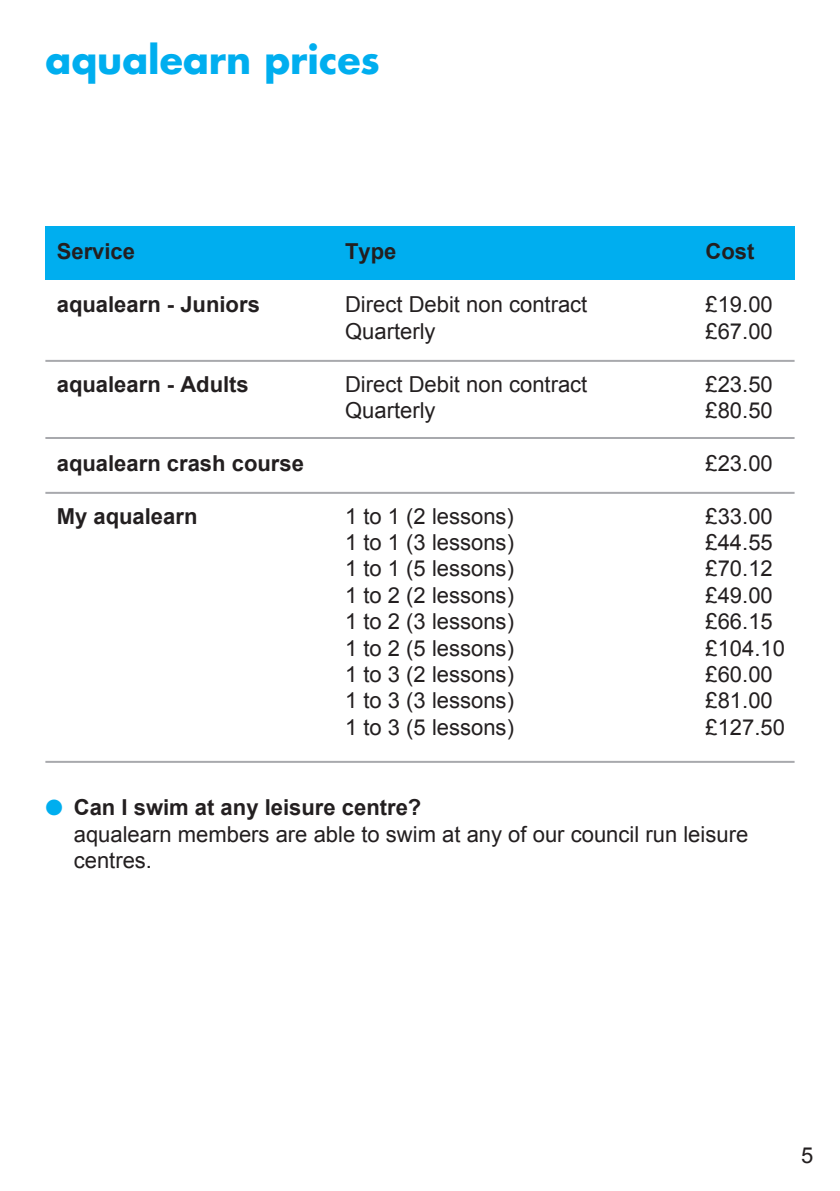
<style>
.page{position:relative;width:840px;height:1191px;background:#fff}
.page>*{position:absolute;margin:0;border:0;box-sizing:border-box;transform-origin:0 0}
.t1{font:700 38px "Futura";color:#00aeef}
.t2{font:22px/26.4px "Arial";color:#231f20}
.t3{font:700 22px "Arial";color:#231f20}
.s1{color:#00aeef}
.s2{font-weight:700}
</style>
<div class="page">
<div style="left:45px;top:226px;width:749px;height:54px;background:#00aeef"></div>
<hr style="left:45px;top:360px;width:749px;height:2px;background:#a8a9ad">
<hr style="left:45px;top:437px;width:749px;height:2px;background:#a8a9ad">
<hr style="left:45px;top:492px;width:749px;height:2px;background:#a8a9ad">
<hr style="left:45px;top:761px;width:749px;height:2px;background:#a8a9ad">
<p class="t1" style="left:45px;top:33px;width:336px">aqualearn prices</p>
<p class="t3" style="left:57px;top:237px;width:80px">Service</p>
<p class="t3" style="left:345px;top:237px;width:53px">Type</p>
<p class="t3" style="left:705px;top:237px;width:50px">Cost</p>
<p class="t3" style="left:57px;top:290px;width:204px">aqualearn - Juniors</p>
<p class="t2" style="left:345px;top:292px;width:244px">Direct Debit non contract</p>
<p class="t2" style="left:705px;top:292px;width:69px">£19.00</p>
<p class="t2" style="left:345px;top:318px;width:92px">Quarterly</p>
<p class="t2" style="left:705px;top:318px;width:69px">£67.00</p>
<p class="t3" style="left:57px;top:369px;width:193px">aqualearn - Adults</p>
<p class="t2" style="left:345px;top:371px;width:244px">Direct Debit non contract</p>
<p class="t2" style="left:705px;top:371px;width:69px">£23.50</p>
<p class="t2" style="left:345px;top:397px;width:92px">Quarterly</p>
<p class="t2" style="left:705px;top:397px;width:69px">£80.50</p>
<p class="t3" style="left:57px;top:448px;width:248px">aqualearn crash course</p>
<p class="t2" style="left:705px;top:450px;width:69px">£23.00</p>
<p class="t3" style="left:57px;top:501px;width:142px">My aqualearn</p>
<p class="t2" style="left:345px;top:503px;width:170px">1 to 1 (2 lessons)</p>
<p class="t2" style="left:705px;top:503px;width:69px">£33.00</p>
<p class="t2" style="left:345px;top:529px;width:170px">1 to 1 (3 lessons)</p>
<p class="t2" style="left:705px;top:529px;width:69px">£44.55</p>
<p class="t2" style="left:345px;top:556px;width:170px">1 to 1 (5 lessons)</p>
<p class="t2" style="left:705px;top:556px;width:69px">£70.12</p>
<p class="t2" style="left:345px;top:582px;width:170px">1 to 2 (2 lessons)</p>
<p class="t2" style="left:705px;top:582px;width:69px">£49.00</p>
<p class="t2" style="left:345px;top:608px;width:170px">1 to 2 (3 lessons)</p>
<p class="t2" style="left:705px;top:608px;width:69px">£66.15</p>
<p class="t2" style="left:345px;top:635px;width:170px">1 to 2 (5 lessons)</p>
<p class="t2" style="left:705px;top:635px;width:81px">£104.10</p>
<p class="t2" style="left:345px;top:661px;width:170px">1 to 3 (2 lessons)</p>
<p class="t2" style="left:705px;top:661px;width:69px">£60.00</p>
<p class="t2" style="left:345px;top:688px;width:170px">1 to 3 (3 lessons)</p>
<p class="t2" style="left:705px;top:688px;width:69px">£81.00</p>
<p class="t2" style="left:345px;top:714px;width:170px">1 to 3 (5 lessons)</p>
<p class="t2" style="left:705px;top:714px;width:81px">£127.50</p>
<p class="t2" style="left:74px;top:794px;width:675px;text-indent:-28px"><span class="s1">●</span> <span class="s2">Can I swim at any leisure centre?<br></span>aqualearn members are able to swim at any of our council run leisure centres.</p>
<p class="t2" style="left:800px;top:1141px;width:14px">5</p>
</div>
